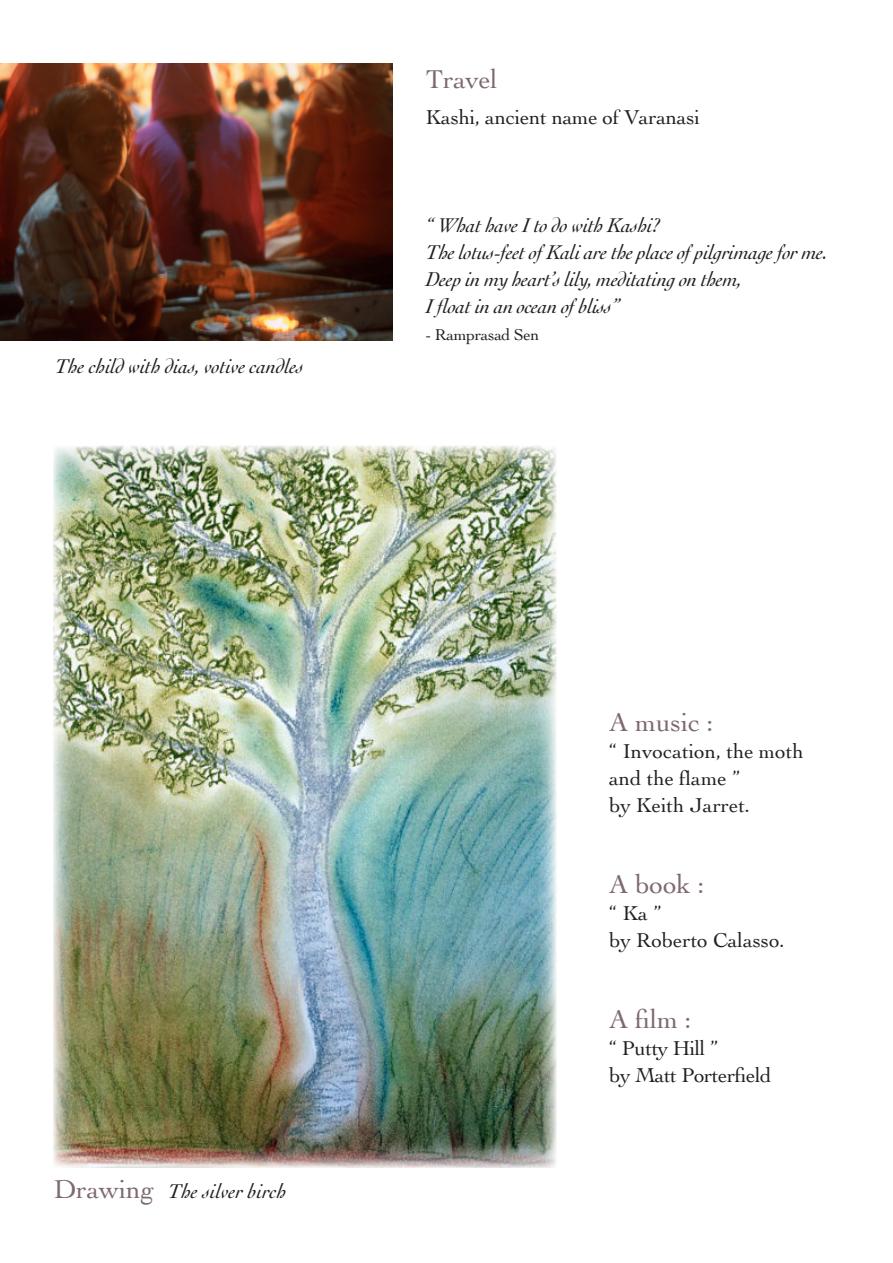
<style>
.page{position:relative;width:893px;height:1263px;background:#fff}
.page>*{position:absolute;margin:0;border:0;box-sizing:border-box;transform-origin:0 0}
.t1{font:27px "Cochin";color:#7d6972}
.t2{font:italic 21px "Cochin";letter-spacing:-.02em;color:#231f20}
.t3{font:21px/27px "Cochin";color:#231f20}
.t4{font:21px "Cochin";letter-spacing:-.02em;color:#231f20}
.t5{font:italic 21px "Cochin";color:#231f20}
.t6{font:16.5px "Cochin";letter-spacing:-.02em;color:#231f20}
.s1{font-style:normal;font-size:27px;color:#7d6972}
</style>
<div class="page">
<img style="left:0;top:64px;width:393px;height:276px">
<img style="left:53px;top:446px;width:503px;height:722px">
<p class="t2" style="left:55px;top:354px;width:250px">The child with dias, votive candles</p>
<p class="t1" style="left:426px;top:63px;width:73px">Travel</p>
<p class="t3" style="left:426px;top:103px;width:275px">Kashi, ancient name of Varanasi</p>
<p class="t2" style="left:426px;top:213px;width:236px">“ What have I to do with Kashi?</p>
<p class="t2" style="left:426px;top:240px;width:403px">The lotus-feet of Kali are the place of pilgrimage for me.</p>
<p class="t2" style="left:426px;top:267px;width:318px">Deep in my heart’s lily, meditating on them,</p>
<p class="t2" style="left:426px;top:294px;width:195px">I float in an ocean of bliss”</p>
<p class="t6" style="left:426px;top:325px;width:115px">- Ramprasad Sen</p>
<p class="t5" style="left:54px;top:1179px;width:234px"><span class="s1">Drawing</span> The silver birch</p>
<p class="t1" style="left:609px;top:707px;width:106px">A music :</p>
<p class="t3" style="left:609px;top:737px;width:196px">“ Invocation, the moth and the flame ”</p>
<p class="t3" style="left:609px;top:791px;width:142px">by Keith Jarret.</p>
<p class="t1" style="left:609px;top:869px;width:97px">A book :</p>
<p class="t3" style="left:609px;top:899px;width:54px">“ Ka ”</p>
<p class="t3" style="left:609px;top:926px;width:177px">by Roberto Calasso.</p>
<p class="t1" style="left:609px;top:1004px;width:84px">A film :</p>
<p class="t4" style="left:609px;top:1036px;width:110px">“ Putty Hill ”</p>
<p class="t4" style="left:609px;top:1063px;width:164px">by Matt Porterfield</p>
</div>
